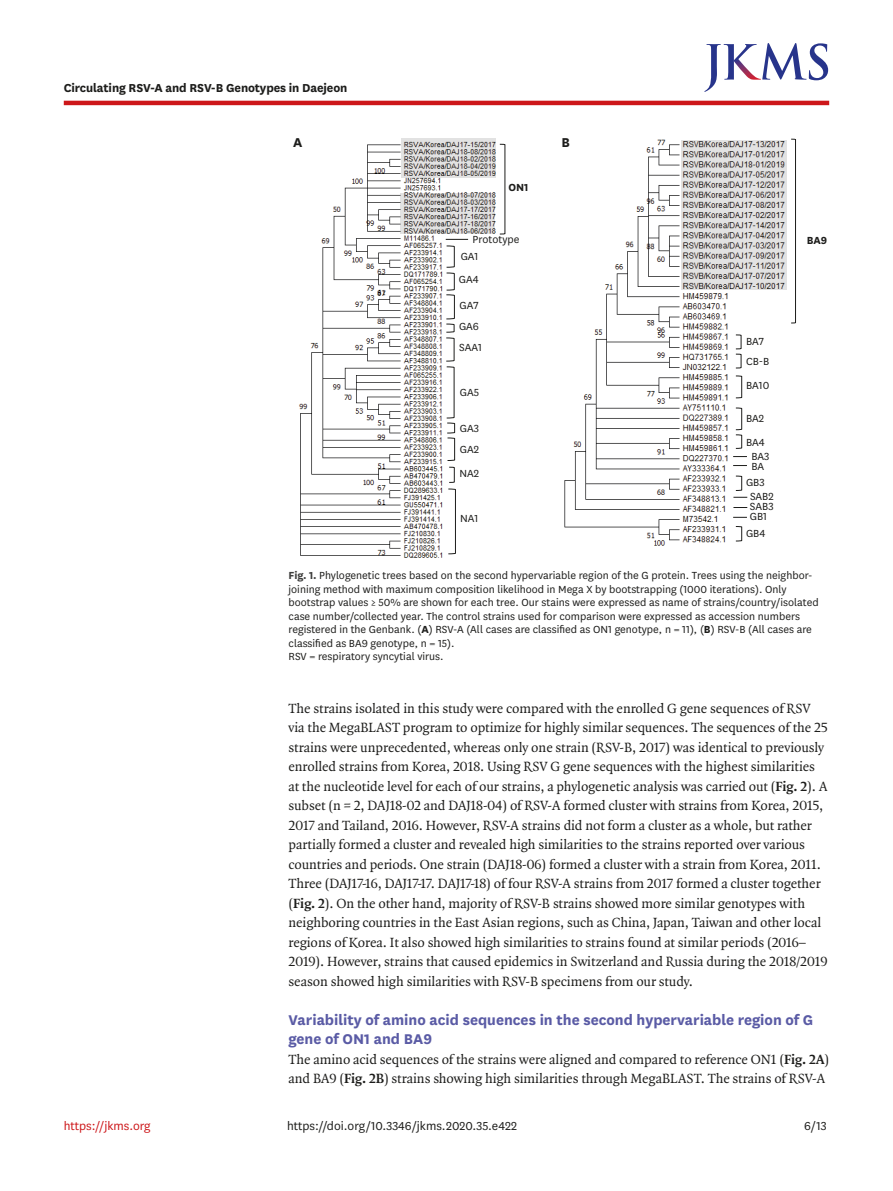
<style>
.page{position:relative;width:893px;height:1191px;background:#fff}
.page>*{position:absolute;margin:0;border:0;box-sizing:border-box;transform-origin:0 0}
.body_title2{font:700 16.5px/19.5px "National";color:#5a5ba5}
.t1{font:700 15px "National";color:#1d1d1b}
.body_p{font:14.25px/19.5px "Quadraat OT";letter-spacing:-.005em;color:#1d1d1b}
.body_p_first{font:14.25px/19.5px "Quadraat OT";letter-spacing:-.005em;color:#1d1d1b}
.doi_running_footer{font:13.5px "National";color:#1d1d1b}
.alt-title-type{font:700 13.5px "National";letter-spacing:-.01em;color:#1d1d1b}
.t2{font:13.5px "National";color:#cd171a}
.fig_caption{font:12px/13.5px "National";color:#1d1d1b}
.t3{font:700 12px "National";color:#1d1d1b}
.s1{font-weight:700;color:#3d3d3c}
.s2{font-weight:700}
</style>
<div class="page">
<hr style="left:64px;top:101px;width:765px;height:4px;background:#cd171a">
<svg style="left:704px;top:43px;width:124px;height:49px"></svg>
<img style="left:299px;top:138px;width:197px;height:420px">
<svg style="left:499px;top:143px;width:7px;height:92px"></svg>
<svg style="left:445px;top:239px;width:23px;height:315px"></svg>
<img style="left:402px;top:138px;width:94px;height:40px">
<img style="left:401px;top:194px;width:94px;height:40px">
<img style="left:564px;top:139px;width:223px;height:407px">
<svg style="left:791px;top:138px;width:5px;height:186px"></svg>
<svg style="left:735px;top:375px;width:7px;height:23px"></svg>
<svg style="left:735px;top:475px;width:7px;height:16px"></svg>
<svg style="left:733px;top:465px;width:14px;height:1px"></svg>
<svg style="left:735px;top:407px;width:7px;height:42px"></svg>
<svg style="left:733px;top:507px;width:14px;height:1px"></svg>
<svg style="left:733px;top:517px;width:14px;height:1px"></svg>
<svg style="left:733px;top:497px;width:14px;height:1px"></svg>
<svg style="left:733px;top:456px;width:14px;height:1px"></svg>
<img style="left:681px;top:140px;width:105px;height:150px">
<svg style="left:735px;top:334px;width:7px;height:35px"></svg>
<svg style="left:735px;top:526px;width:7px;height:16px"></svg>
<p class="alt-title-type" style="left:64px;top:78px;width:285px">Circulating RSV-A and RSV-B Genotypes in Daejeon</p>
<p class="t1" style="left:293px;top:132px;width:11px">A</p>
<p class="t1" style="left:561px;top:132px;width:10px">B</p>
<p class="t3" style="left:508px;top:179px;width:22px">ON1</p>
<p class="fig_caption" style="left:461px;top:231px;width:60px;line-height:16px;text-indent:12px">Prototype<br>GA1</p>
<p class="fig_caption" style="left:459px;top:266px;width:21px;line-height:25.7px">GA4<br>GA7</p>
<p class="fig_caption" style="left:459px;top:319px;width:21px">GA6</p>
<p class="fig_caption" style="left:459px;top:340px;width:24px">SAA1</p>
<p class="fig_caption" style="left:460px;top:384px;width:21px">GA5</p>
<p class="fig_caption" style="left:460px;top:421px;width:21px">GA3</p>
<p class="fig_caption" style="left:459px;top:436px;width:21px;line-height:24.3px">GA2<br>NA2</p>
<p class="fig_caption" style="left:460px;top:511px;width:20px">NA1</p>
<p class="t3" style="left:807px;top:232px;width:22px">BA9</p>
<p class="fig_caption" style="left:746px;top:334px;width:19px">BA7</p>
<p class="fig_caption" style="left:746px;top:354px;width:25px">CB-B</p>
<p class="fig_caption" style="left:746px;top:378px;width:25px">BA10</p>
<p class="fig_caption" style="left:746px;top:411px;width:20px">BA2</p>
<p class="fig_caption" style="left:746px;top:435px;width:20px">BA4</p>
<p class="fig_caption" style="left:751px;top:449px;width:19px">BA3</p>
<p class="fig_caption" style="left:751px;top:459px;width:14px">BA</p>
<p class="fig_caption" style="left:746px;top:475px;width:20px">GB3</p>
<p class="fig_caption" style="left:750px;top:489px;width:25px">SAB2</p>
<p class="fig_caption" style="left:750px;top:499px;width:25px">SAB3</p>
<p class="fig_caption" style="left:746px;top:507px;width:23px;line-height:17.2px;text-align:center">GB1<br>GB4</p>
<p class="fig_caption" style="left:289px;top:568px;width:532px"><span class="s1">Fig. 1.</span> Phylogenetic trees based on the second hypervariable region of the G protein. Trees using the neighbor&shy;joining method with maximum composition likelihood in Mega X by bootstrapping (1000 iterations). Only bootstrap values ≥ 50% are shown for each tree. Our stains were expressed as name of strains/country/isolated case number/collected year. The control strains used for comparison were expressed as accession numbers registered in the Genbank. (<span class="s2">A</span>) RSV-A (All cases are classified as ON1 genotype, n = 11), (<span class="s2">B</span>) RSV-B (All cases are classified as BA9 genotype, n = 15).<br>RSV = respiratory syncytial virus.</p>
<p class="body_p" style="left:289px;top:698px;width:541px">The strains isolated in this study were compared with the enrolled G gene sequences of RSV via the MegaBLAST program to optimize for highly similar sequences. The sequences of the 25 strains were unprecedented, whereas only one strain (RSV-B, 2017) was identical to previously enrolled strains from Korea, 2018. Using RSV G gene sequences with the highest similarities at the nucleotide level for each of our strains, a phylogenetic analysis was carried out (<span class="s2">Fig. 2</span>). A subset (n = 2, DAJ18-02 and DAJ18-04) of RSV-A formed cluster with strains from Korea, 2015, 2017 and Tailand, 2016. However, RSV-A strains did not form a cluster as a whole, but rather partially formed a cluster and revealed high similarities to the strains reported over various countries and periods. One strain (DAJ18-06) formed a cluster with a strain from Korea, 2011.<br>Three (DAJ17-16, DAJ17-17. DAJ17-18) of four RSV-A strains from 2017 formed a cluster together (<span class="s2">Fig. 2</span>). On the other hand, majority of RSV-B strains showed more similar genotypes with neighboring countries in the East Asian regions, such as China, Japan, Taiwan and other local regions of Korea. It also showed high similarities to strains found at similar periods (2016– 2019). However, strains that caused epidemics in Switzerland and Russia during the 2018/2019 season showed high similarities with RSV-B specimens from our study.</p>
<p class="body_title2" style="left:289px;top:1009px;width:526px">Variability of amino acid sequences in the second hypervariable region of G gene of ON1 and BA9</p>
<p class="body_p_first" style="left:289px;top:1049px;width:542px">The amino acid sequences of the strains were aligned and compared to reference ON1 (<span class="s2">Fig. 2A</span>) and BA9 (<span class="s2">Fig. 2B</span>) strains showing high similarities through MegaBLAST. The strains of RSV-A</p>
<p class="t2" style="left:64px;top:1116px;width:88px">https://jkms.org</p>
<p class="doi_running_footer" style="left:287px;top:1116px;width:231px">https://doi.org/10.3346/jkms.2020.35.e422</p>
<p class="doi_running_footer" style="left:804px;top:1116px;width:24px">6/13</p>
</div>
